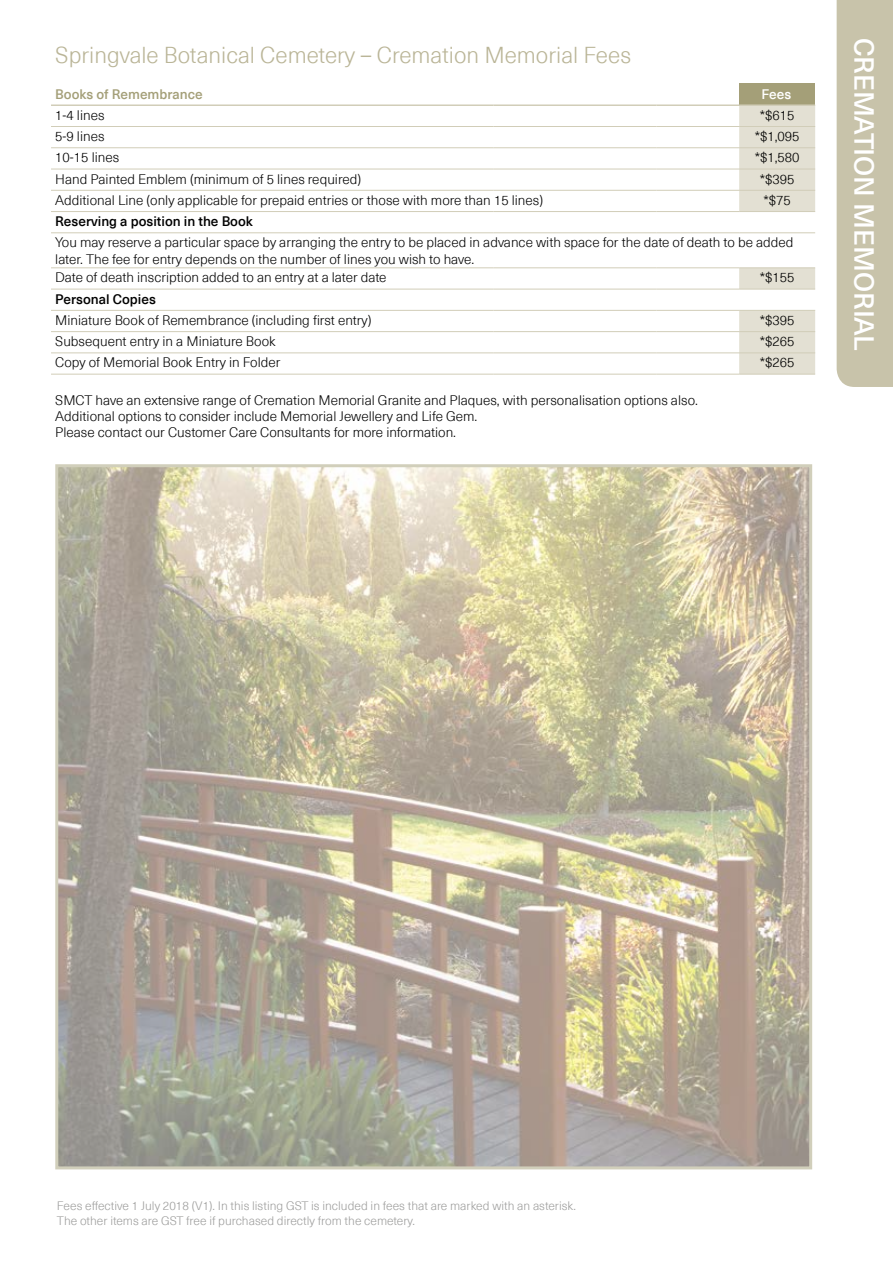
<style>
.page{position:relative;width:893px;height:1263px;background:#fff}
.page>*{position:absolute;margin:0;border:0;box-sizing:border-box;transform-origin:0 0}
.t1{font:500 27px "Neue Haas Unica Pro";color:#fff}
.t2{font:300 22.5px "Neue Haas Unica Pro";color:#bab597}
.t3{font:300 13.5px/16.2px "Neue Haas Unica Pro";color:#000}
.t4{font:500 13.5px "Neue Haas Unica Pro";color:#000}
.t5{font:500 13.5px "Neue Haas Unica Pro";color:#a49f78}
.t6{font:500 13.5px "Neue Haas Unica Pro";color:#fff}
.t7{font:300 12px/14.4px "Neue Haas Unica Pro";color:#9d9d9c}
</style>
<div class="page">
<div style="left:837px;top:0;width:56px;height:387px;background:#c8c3aa"></div>
<div style="left:739px;top:83px;width:76px;height:22px;background:#a49f78"></div>
<svg style="left:739px;top:106px;width:76px;height:268px"></svg>
<hr style="left:656px;top:126px;width:83px;height:1px;background:#d1cdb8">
<hr style="left:739px;top:126px;width:76px;height:1px;background:#d1cdb8">
<hr style="left:656px;top:147px;width:83px;height:1px;background:#d1cdb8">
<hr style="left:739px;top:147px;width:76px;height:1px;background:#d1cdb8">
<hr style="left:739px;top:169px;width:76px;height:1px;background:#d1cdb8">
<hr style="left:739px;top:190px;width:76px;height:1px;background:#d1cdb8">
<hr style="left:739px;top:211px;width:76px;height:1px;background:#d1cdb8">
<hr style="left:739px;top:233px;width:76px;height:1px;background:#d1cdb8">
<hr style="left:739px;top:268px;width:76px;height:1px;background:#d1cdb8">
<hr style="left:739px;top:289px;width:76px;height:1px;background:#d1cdb8">
<hr style="left:739px;top:310px;width:76px;height:1px;background:#d1cdb8">
<hr style="left:739px;top:331px;width:76px;height:1px;background:#d1cdb8">
<hr style="left:739px;top:353px;width:76px;height:1px;background:#d1cdb8">
<hr style="left:739px;top:374px;width:76px;height:1px;background:#d1cdb8">
<hr style="left:51px;top:126px;width:442px;height:1px;background:#d1cdb8">
<hr style="left:493px;top:126px;width:163px;height:1px;background:#d1cdb8">
<hr style="left:51px;top:147px;width:442px;height:1px;background:#d1cdb8">
<hr style="left:493px;top:147px;width:163px;height:1px;background:#d1cdb8">
<hr style="left:51px;top:169px;width:442px;height:1px;background:#d1cdb8">
<hr style="left:493px;top:169px;width:163px;height:1px;background:#d1cdb8">
<hr style="left:51px;top:233px;width:442px;height:1px;background:#d1cdb8">
<hr style="left:493px;top:233px;width:163px;height:1px;background:#d1cdb8">
<hr style="left:656px;top:233px;width:83px;height:1px;background:#d1cdb8">
<hr style="left:51px;top:268px;width:442px;height:1px;background:#d1cdb8">
<hr style="left:493px;top:268px;width:163px;height:1px;background:#d1cdb8">
<hr style="left:656px;top:268px;width:83px;height:1px;background:#d1cdb8">
<hr style="left:51px;top:289px;width:442px;height:1px;background:#d1cdb8">
<hr style="left:493px;top:289px;width:163px;height:1px;background:#d1cdb8">
<hr style="left:656px;top:289px;width:83px;height:1px;background:#d1cdb8">
<hr style="left:51px;top:310px;width:442px;height:1px;background:#d1cdb8">
<hr style="left:493px;top:310px;width:163px;height:1px;background:#d1cdb8">
<hr style="left:656px;top:310px;width:83px;height:1px;background:#d1cdb8">
<hr style="left:51px;top:331px;width:442px;height:1px;background:#d1cdb8">
<hr style="left:493px;top:331px;width:163px;height:1px;background:#d1cdb8">
<hr style="left:656px;top:331px;width:83px;height:1px;background:#d1cdb8">
<hr style="left:51px;top:353px;width:442px;height:1px;background:#d1cdb8">
<hr style="left:493px;top:353px;width:163px;height:1px;background:#d1cdb8">
<hr style="left:656px;top:353px;width:83px;height:1px;background:#d1cdb8">
<hr style="left:51px;top:374px;width:442px;height:1px;background:#d1cdb8">
<hr style="left:493px;top:374px;width:163px;height:1px;background:#d1cdb8">
<hr style="left:656px;top:374px;width:83px;height:1px;background:#d1cdb8">
<hr style="left:656px;top:169px;width:83px;height:1px;background:#d1cdb8">
<hr style="left:51px;top:190px;width:442px;height:1px;background:#d1cdb8">
<hr style="left:493px;top:190px;width:163px;height:1px;background:#d1cdb8">
<hr style="left:656px;top:190px;width:83px;height:1px;background:#d1cdb8">
<hr style="left:51px;top:211px;width:442px;height:1px;background:#d1cdb8">
<hr style="left:493px;top:211px;width:163px;height:1px;background:#d1cdb8">
<hr style="left:656px;top:211px;width:83px;height:1px;background:#d1cdb8">
<hr style="left:51px;top:104px;width:442px;height:2px;background:#d1cdb8">
<hr style="left:493px;top:104px;width:163px;height:2px;background:#d1cdb8">
<hr style="left:656px;top:104px;width:83px;height:2px;background:#d1cdb8">
<hr style="left:739px;top:104px;width:76px;height:2px;background:#d1cdb8">
<img style="left:59px;top:468px;width:749px;height:697px">
<div style="left:55px;top:464px;width:757px;height:705px;border:3px solid #a49f78"></div>
<h2 class="t2" style="left:55px;top:42px;width:577px">Springvale Botanical Cemetery – Cremation Memorial Fees</h2>
<p class="t5" style="left:55px;top:86px;width:149px">Books of Remembrance</p>
<p class="t6" style="left:761px;top:86px;width:31px">Fees</p>
<p class="t3" style="left:55px;top:107px;width:51px">1-4 lines</p>
<p class="t3" style="left:760px;top:107px;width:36px">*$615</p>
<p class="t3" style="left:55px;top:128px;width:51px">5-9 lines</p>
<p class="t3" style="left:755px;top:128px;width:46px">*$1,095</p>
<p class="t3" style="left:55px;top:150px;width:66px">10-15 lines</p>
<p class="t3" style="left:755px;top:150px;width:46px">*$1,580</p>
<p class="t3" style="left:55px;top:171px;width:307px">Hand Painted Emblem (minimum of 5 lines required)</p>
<p class="t3" style="left:760px;top:171px;width:36px">*$395</p>
<p class="t3" style="left:55px;top:192px;width:489px">Additional Line (only applicable for prepaid entries or those with more than 15 lines)</p>
<p class="t3" style="left:763px;top:192px;width:29px">*$75</p>
<p class="t4" style="left:55px;top:213px;width:199px">Reserving a position in the Book</p>
<p class="t3" style="left:55px;top:235px;width:740px">You may reserve a particular space by arranging the entry to be placed in advance with space for the date of death to be added later. The fee for entry depends on the number of lines you wish to have.</p>
<p class="t3" style="left:55px;top:270px;width:333px">Date of death inscription added to an entry at a later date</p>
<p class="t3" style="left:760px;top:270px;width:36px">*$155</p>
<p class="t4" style="left:55px;top:291px;width:102px">Personal Copies</p>
<p class="t3" style="left:55px;top:312px;width:318px">Miniature Book of Remembrance (including first entry)</p>
<p class="t3" style="left:760px;top:312px;width:36px">*$395</p>
<p class="t3" style="left:55px;top:334px;width:222px">Subsequent entry in a Miniature Book</p>
<p class="t3" style="left:760px;top:334px;width:36px">*$265</p>
<p class="t3" style="left:55px;top:355px;width:227px">Copy of Memorial Book Entry in Folder</p>
<p class="t3" style="left:760px;top:355px;width:36px">*$265</p>
<p class="t3" style="left:55px;top:392px;width:644px">SMCT have an extensive range of Cremation Memorial Granite and Plaques, with personalisation options also.<br>Additional options to consider include Memorial Jewellery and Life Gem.<br>Please contact our Customer Care Consultants for more information.</p>
<h1 class="t1" style="left:880px;top:38px;width:314px;rotate:90deg">CREMATION MEMORIAL</h1>
<p class="t7" style="left:57px;top:1199px;width:521px">Fees effective 1 July 2018 (V1). In this listing GST is included in fees that are marked with an asterisk.<br>The other items are GST free if purchased directly from the cemetery.</p>
</div>
